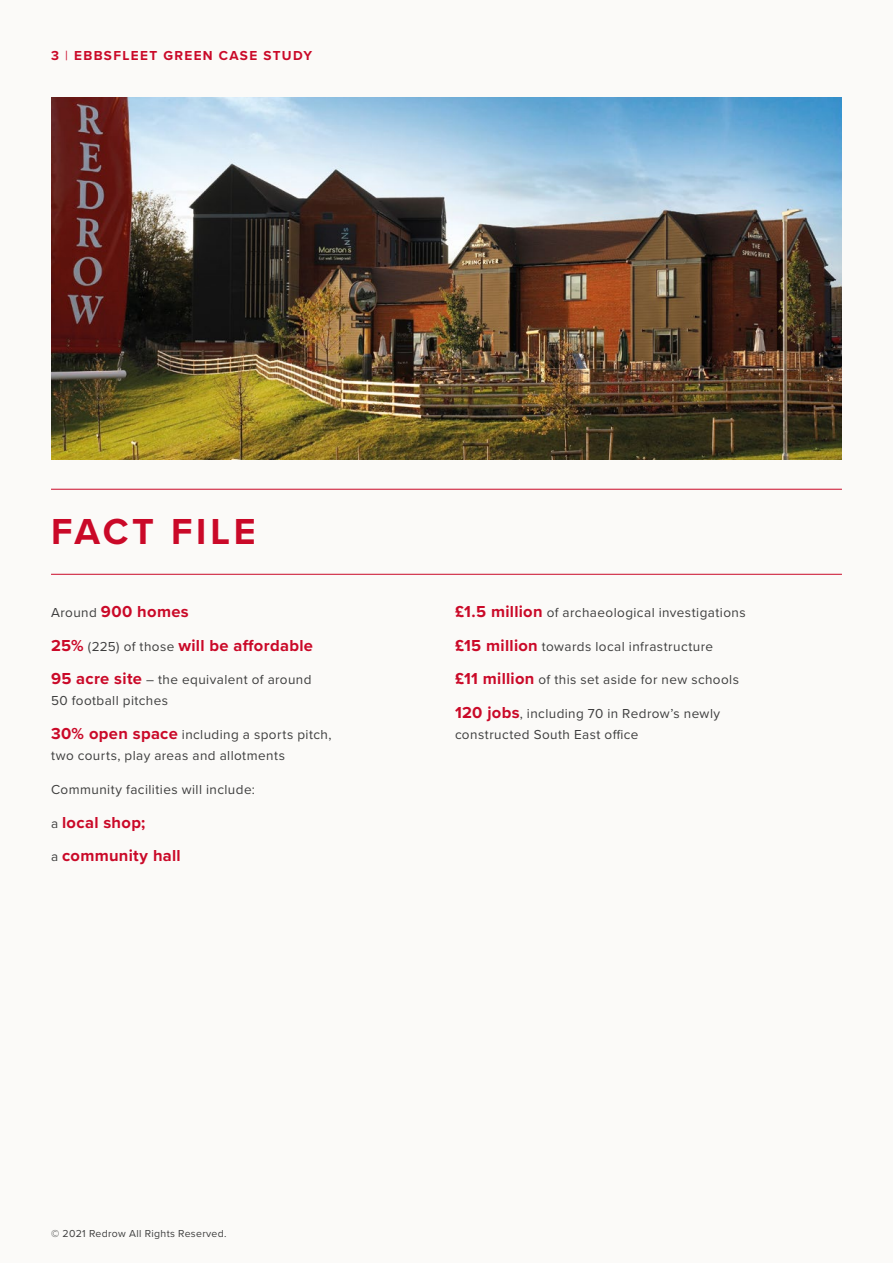
<style>
.page{position:relative;width:893px;height:1263px;background:#fbfaf8}
.page>*{position:absolute;margin:0;border:0;box-sizing:border-box;transform-origin:0 0}
.t1{font:700 37.5px "Proxima Nova";letter-spacing:.1em;color:#ca0928}
.t2{font:700 16.5px/33.8px "Proxima Nova";letter-spacing:.02em;color:#ca0928}
.t3{font:13.5px/21px "Proxima Nova";letter-spacing:.03em;color:#3e3e3e}
.t4{font:700 13.5px "Proxima Nova";letter-spacing:.1em;color:#ca0928}
.t5{font:10.5px "Proxima Nova";letter-spacing:.03em;color:#3e3e3e}
.s1{font-weight:400}
.s2{font-weight:400;font-size:13.5px;color:#3e3e3e}
.s3{font-weight:700;font-size:16.5px;color:#ca0928}
</style>
<div class="page">
<hr style="left:51px;top:574px;width:791px;height:1px;background:#ca0928">
<hr style="left:51px;top:489px;width:791px;height:1px;background:#ca0928">
<img style="left:51px;top:98px;width:791px;height:361px">
<p class="t4" style="left:51px;top:45px;width:263px">3 <span class="s1">|</span> EBBSFLEET GREEN CASE STUDY</p>
<h1 class="t1" style="left:51px;top:504px;width:206px">FACT FILE</h1>
<p class="t2" style="left:51px;top:594px;width:264px"><span class="s2">Around</span> 900 homes<br>25% <span class="s2">(225) of those</span> will be affordable</p>
<p class="t3" style="left:51px;top:669px;width:262px"><span class="s3">95 acre site</span> – the equivalent of around<br>50 football pitches</p>
<p class="t3" style="left:51px;top:723px;width:282px"><span class="s3">30% open space</span> including a sports pitch, two courts, play areas and allotments</p>
<p class="t3" style="left:51px;top:778px;width:205px">Community facilities will include:</p>
<p class="t2" style="left:51px;top:805px;width:131px"><span class="s2">a</span> local shop;<br><span class="s2">a</span> community hall</p>
<p class="t3" style="left:455px;top:601px;width:292px"><span class="s3">£1.5 million</span> of archaeological investigations</p>
<p class="t3" style="left:455px;top:635px;width:260px"><span class="s3">£15 million</span> towards local infrastructure</p>
<p class="t3" style="left:455px;top:669px;width:286px"><span class="s3">£11 million</span> of this set aside for new schools</p>
<p class="t3" style="left:455px;top:702px;width:267px"><span class="s3">120 jobs</span>, including 70 in Redrow’s newly constructed South East office</p>
<p class="t5" style="left:51px;top:1226px;width:177px">© 2021 Redrow All Rights Reserved.</p>
</div>
